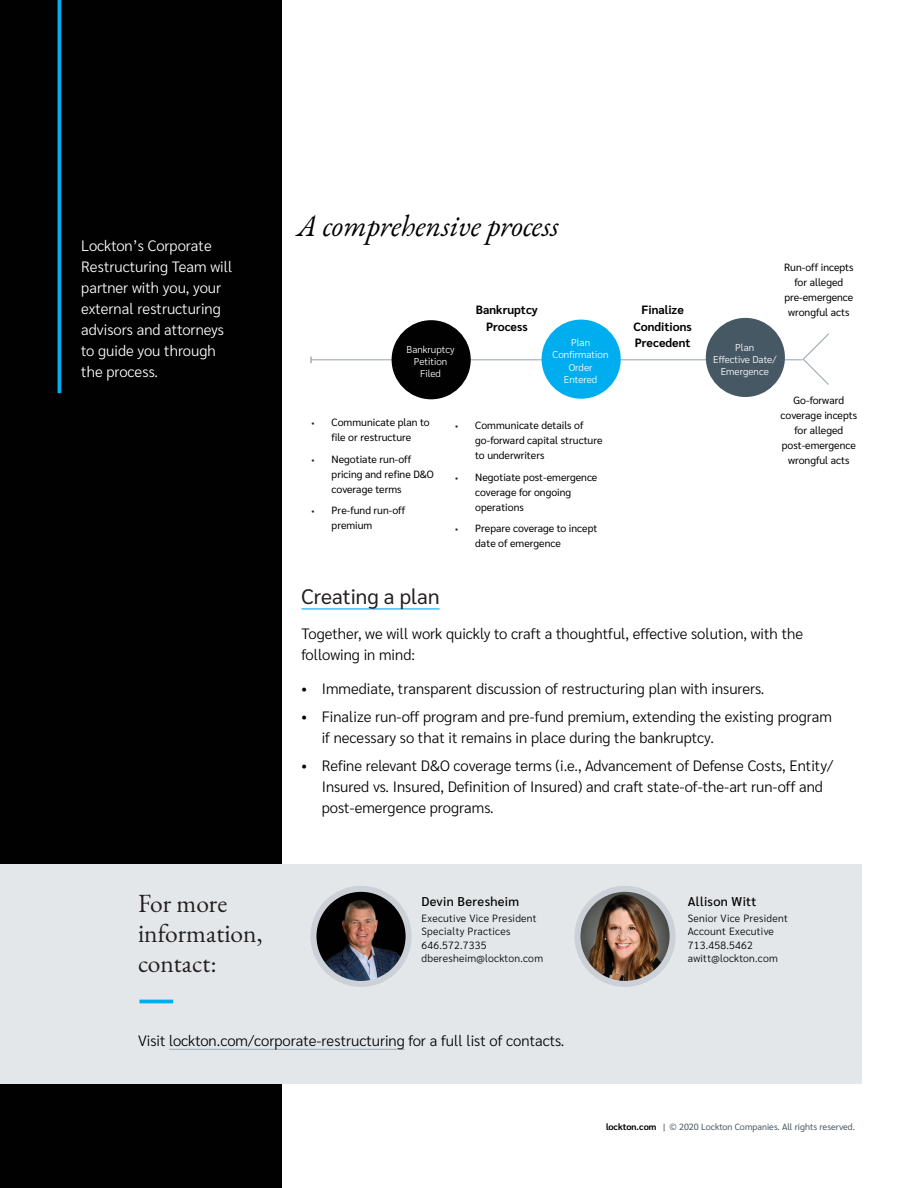
<style>
.page{position:relative;width:918px;height:1188px;background:#fff}
.page>*{position:absolute;margin:0;border:0;box-sizing:border-box;transform-origin:0 0}
.Header_1{font:italic 30px "EB Garamond";color:#010101}
.Intro_Conclusion{font:25.5px/30px "EB Garamond";color:#231f20}
.Header_2{font:21px "Sarabun";color:#231f20}
.Body_Text_Print{font:300 15px/21px "Sarabun";color:#010101}
.Body_Text_Print-2{font:300 15px/21px "Sarabun";color:#fff}
.Team_Chart_Associate{font:500 12.75px "Sarabun";letter-spacing:.025em;color:#010101}
.Table_Subheader_Cent{font:700 12px/16.5px "Sarabun";color:#010101;text-align:center}
.Table_Bullet_1{font:10.5px/15px "Sarabun";color:#010101}
.Team_Chart_Body{font:300 10.5px "Sarabun";letter-spacing:.025em;color:#010101}
.Sidebar{font:300 10.05px/12.1px "Sarabun";color:#fff;text-align:center}
.Body_Text_Print-3{font:9px "Sarabun";color:#475865}
.s1{font-weight:300;font-size:8.4px;color:#231f20}
.s2{font-weight:700;color:#010101}
</style>
<div class="page">
<div style="left:0;top:0;width:282px;height:1188px;background:#010101"></div>
<div style="left:0;top:864px;width:862px;height:220px;background:#e4e7ea"></div>
<hr style="left:311px;top:359px;width:492px;height:1px;background:#9faab2">
<svg style="left:310px;top:356px;width:2px;height:7px"></svg>
<svg style="left:802px;top:333px;width:27px;height:52px"></svg>
<div style="left:392px;top:320px;width:79px;height:79px;background:#010101;border-radius:50%"></div>
<div style="left:542px;top:320px;width:79px;height:79px;background:#00aeef;border-radius:50%"></div>
<div style="left:706px;top:318px;width:79px;height:79px;background:#475865;border-radius:50%"></div>
<hr style="left:302px;top:608px;width:138px;height:1px;background:#00aeef">
<hr style="left:140px;top:1000px;width:33px;height:3px;background:#00aeef">
<hr style="left:169px;top:1049px;width:236px;height:1px;background:#9faab2">
<hr style="left:58px;top:0;width:3px;height:393px;background:#00aeef">
<img style="left:579px;top:889px;width:90px;height:94px">
<div style="left:575px;top:886px;width:101px;height:101px;border:6px solid #ccd1d8;border-radius:50%"></div>
<img style="left:314px;top:889px;width:95px;height:95px;border-radius:48px">
<div style="left:310px;top:886px;width:102px;height:101px;border:6px solid #ccd1d8;border-radius:50%"></div>
<p class="Body_Text_Print-2" style="left:81px;top:235px;width:153px">Lockton’s Corporate<br>Restructuring Team will partner with you, your external restructuring advisors and attorneys to guide you through the process.</p>
<p class="Intro_Conclusion" style="left:138px;top:888px;width:126px">For more information, contact:</p>
<p class="Header_1" style="left:297px;top:207px;width:263px">A comprehensive process</p>
<p class="Table_Subheader_Cent" style="left:476px;top:302px;width:64px">Bankruptcy<br>Process</p>
<p class="Table_Subheader_Cent" style="left:633px;top:302px;width:60px">Finalize<br>Conditions<br>Precedent</p>
<p class="Sidebar" style="left:407px;top:343px;width:50px">Bankruptcy<br>Petition<br>Filed</p>
<p class="Sidebar" style="left:553px;top:337px;width:57px">Plan<br>Confirmation<br>Order<br>Entered</p>
<p class="Sidebar" style="left:713px;top:341px;width:65px">Plan<br>Effective Date/<br>Emergence</p>
<p class="Table_Bullet_1" style="left:784px;top:260px;width:71px;text-align:center">Run-off incepts for alleged pre-emergence wrongful acts</p>
<p class="Table_Bullet_1" style="left:311px;top:415px;width:120px;text-align:center"><span class="s1">•</span> Communicate plan to file or restructure</p>
<p class="Table_Bullet_1" style="left:332px;top:451px;width:104px;text-indent:-20px"><span class="s1">•</span> Negotiate run-off pricing and refine D&amp;O coverage terms</p>
<p class="Table_Bullet_1" style="left:332px;top:503px;width:75px;text-indent:-20px"><span class="s1">•</span> Pre-fund run-off premium</p>
<p class="Table_Bullet_1" style="left:475px;top:418px;width:129px;text-indent:-20px"><span class="s1">•</span> Communicate details of go‑forward capital structure to underwriters</p>
<p class="Table_Bullet_1" style="left:475px;top:469px;width:124px;text-indent:-20px"><span class="s1">•</span> Negotiate post-emergence coverage for ongoing operations</p>
<p class="Table_Bullet_1" style="left:475px;top:521px;width:124px;text-indent:-20px"><span class="s1">•</span> Prepare coverage to incept date of emergence</p>
<p class="Table_Bullet_1" style="left:781px;top:393px;width:78px;text-align:center">Go-forward coverage incepts for alleged post-emergence wrongful acts</p>
<p class="Header_2" style="left:302px;top:585px;width:140px">Creating a plan</p>
<p class="Body_Text_Print" style="left:302px;top:623px;width:503px">Together, we will work quickly to craft a thoughtful, effective solution, with the following in mind:</p>
<p class="Body_Text_Print" style="left:302px;top:679px;width:465px">• Immediate, transparent discussion of restructuring plan with insurers.</p>
<p class="Body_Text_Print" style="left:322px;top:707px;width:512px;text-indent:-20px">• Finalize run-off program and pre-fund premium, extending the existing program if necessary so that it remains in place during the bankruptcy.</p>
<p class="Body_Text_Print" style="left:322px;top:755px;width:513px;text-indent:-20px">• Refine relevant D&amp;O coverage terms (i.e., Advancement of Defense Costs, Entity/<br>Insured vs. Insured, Definition of Insured) and craft state-of-the-art run-off and post‑emergence programs.</p>
<p class="Team_Chart_Associate" style="left:422px;top:894px;width:99px">Devin Beresheim</p>
<p class="Team_Chart_Body" style="left:422px;top:912px;width:117px">Executive Vice President</p>
<p class="Team_Chart_Body" style="left:422px;top:926px;width:90px">Specialty Practices</p>
<p class="Team_Chart_Body" style="left:422px;top:939px;width:67px">646.572.7335</p>
<p class="Team_Chart_Body" style="left:422px;top:953px;width:123px">dberesheim@lockton.com</p>
<p class="Team_Chart_Associate" style="left:688px;top:894px;width:70px">Allison Witt</p>
<p class="Team_Chart_Body" style="left:688px;top:912px;width:102px">Senior Vice President</p>
<p class="Team_Chart_Body" style="left:688px;top:926px;width:88px">Account Executive</p>
<p class="Team_Chart_Body" style="left:688px;top:939px;width:67px">713.458.5462</p>
<p class="Team_Chart_Body" style="left:688px;top:953px;width:92px">awitt@lockton.com</p>
<p class="Body_Text_Print" style="left:138px;top:1031px;width:428px">Visit lockton.com/corporate-restructuring for a full list of contacts.</p>
<p class="Body_Text_Print-3" style="left:606px;top:1122px;width:251px"><span class="s2">lockton.com</span> | © 2020 Lockton Companies. All rights reserved.</p>
</div>
